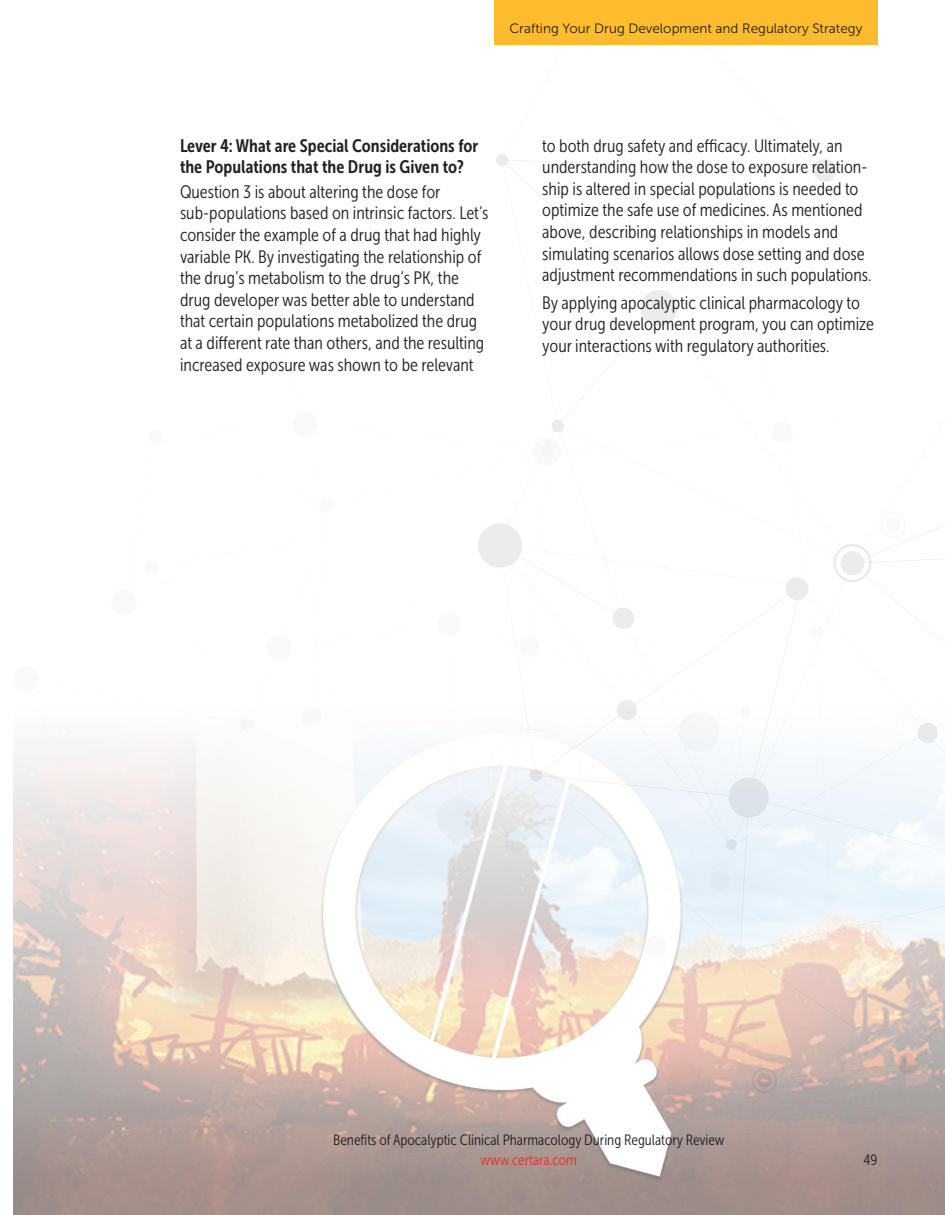
<style>
.page{position:relative;width:945px;height:1215px;background:#fff}
.page>*{position:absolute;margin:0;border:0;box-sizing:border-box;transform-origin:0 0}
.Body_General__with_L{font:18px/21.6px "Museo Sans Cond 300";color:#231f20}
.Subhead_L2{font:18px/21.6px "Museo Sans Cond 700";color:#231f20}
.t1{font:15px "Museo Sans Cond 300";color:#231f20}
.t2{font:15px "Museo Sans Cond 300";color:#ee2e22}
.t3{font:13.5px "Museo Sans 300";color:#231f20}
</style>
<div class="page">
<svg style="left:478px;top:154px;width:467px;height:511px"></svg>
<img style="left:14px;top:665px;width:931px;height:550px">
<div style="left:494px;top:0;width:384px;height:45px;background:#fdbb2e"></div>
<p class="t3" style="left:509px;top:21px;width:355px">Crafting Your Drug Development and Regulatory Strategy</p>
<p class="Subhead_L2" style="left:180px;top:135px;width:300px">Lever 4: What are Special Considerations for the Populations that the Drug is Given to?</p>
<p class="Body_General__with_L" style="left:180px;top:181px;width:310px">Question 3 is about altering the dose for sub-populations based on intrinsic factors. Let’s consider the example of a drug that had highly variable PK. By investigating the relationship of the drug’s metabolism to the drug’s PK, the drug developer was better able to understand that certain populations metabolized the drug at a different rate than others, and the resulting increased exposure was shown to be relevant</p>
<p class="Body_General__with_L" style="left:542px;top:135px;width:329px">to both drug safety and efficacy. Ultimately, an understanding how the dose to exposure relation&shy;ship is altered in special populations is needed to optimize the safe use of medicines. As mentioned above, describing relationships in models and simulating scenarios allows dose setting and dose adjustment recommendations in such populations.</p>
<p class="Body_General__with_L" style="left:542px;top:292px;width:333px">By applying apocalyptic clinical pharmacology to your drug development program, you can optimize your interactions with regulatory authorities.</p>
<p class="t1" style="left:333px;top:1132px;width:393px">Benefits of Apocalyptic Clinical Pharmacology During Regulatory Review</p>
<p class="t2" style="left:481px;top:1152px;width:98px">www.certara.com</p>
<p class="t1" style="left:863px;top:1152px;width:16px">49</p>
</div>
